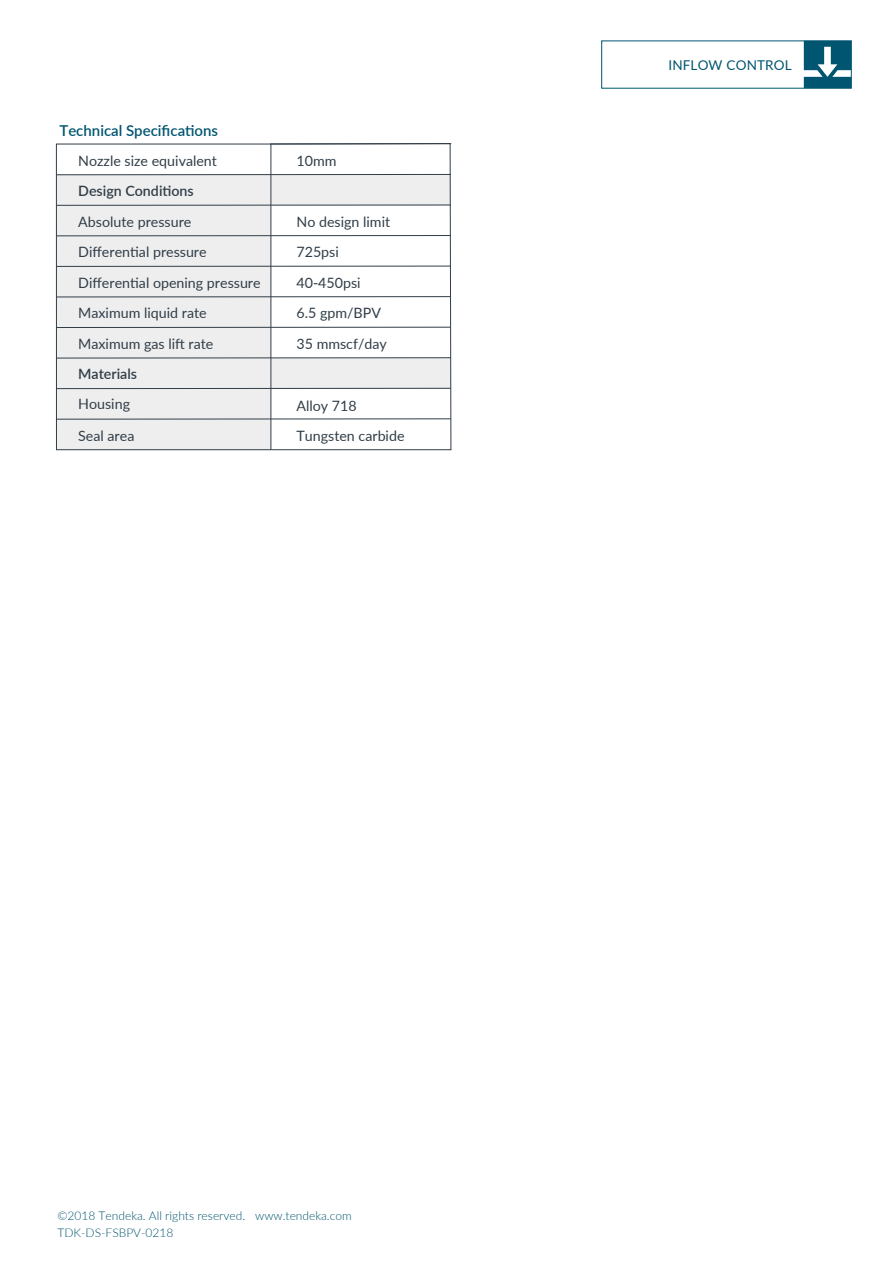
<style>
.page{position:relative;width:893px;height:1263px;background:#fff}
.page>*{position:absolute;margin:0;border:0;box-sizing:border-box;transform-origin:0 0}
.t1{font:600 15px "Lato";color:#015570}
.t2{font:14.25px "Lato";color:#313e48}
.t3{font:600 14.25px "Lato";color:#313e48}
.t4{font:13.5px "Lato";letter-spacing:.01em;color:#005570}
.t5{font:300 12px/16.8px "Lato";color:#005570}
</style>
<div class="page">
<svg style="left:56px;top:143px;width:395px;height:307px"></svg>
<hr style="left:271px;top:144px;width:1px;height:306px;background:#313e48">
<svg style="left:804px;top:41px;width:47px;height:47px"></svg>
<p class="t1" style="left:59px;top:119px;width:160px">Technical Specifications</p>
<p class="t2" style="left:78px;top:150px;width:140px">Nozzle size equivalent</p>
<p class="t2" style="left:296px;top:150px;width:41px">10mm</p>
<p class="t3" style="left:78px;top:181px;width:117px">Design Conditions</p>
<p class="t2" style="left:78px;top:211px;width:115px">Absolute pressure</p>
<p class="t2" style="left:296px;top:211px;width:95px">No design limit</p>
<p class="t2" style="left:78px;top:242px;width:130px">Differential pressure</p>
<p class="t2" style="left:296px;top:242px;width:44px">725psi</p>
<p class="t2" style="left:78px;top:272px;width:184px">Differential opening pressure</p>
<p class="t2" style="left:296px;top:272px;width:66px">40-450psi</p>
<p class="t2" style="left:78px;top:303px;width:130px">Maximum liquid rate</p>
<p class="t2" style="left:296px;top:303px;width:86px">6.5 gpm/BPV</p>
<p class="t2" style="left:78px;top:334px;width:137px">Maximum gas lift rate</p>
<p class="t2" style="left:296px;top:334px;width:92px">35 mmscf/day</p>
<p class="t3" style="left:78px;top:364px;width:60px">Materials</p>
<p class="t2" style="left:78px;top:394px;width:53px">Housing</p>
<p class="t2" style="left:296px;top:395px;width:62px">Alloy 718</p>
<p class="t2" style="left:78px;top:425px;width:58px">Seal area</p>
<p class="t2" style="left:296px;top:425px;width:110px">Tungsten carbide</p>
<p class="t4" style="left:668px;top:55px;width:125px">INFLOW CONTROL</p>
<p class="t5" style="left:57px;top:1207px;width:189px">©2018 Tendeka. All rights reserved.<br>TDK-DS-FSBPV-0218</p>
<p class="t5" style="left:255px;top:1207px;width:98px">www.tendeka.com</p>
</div>
